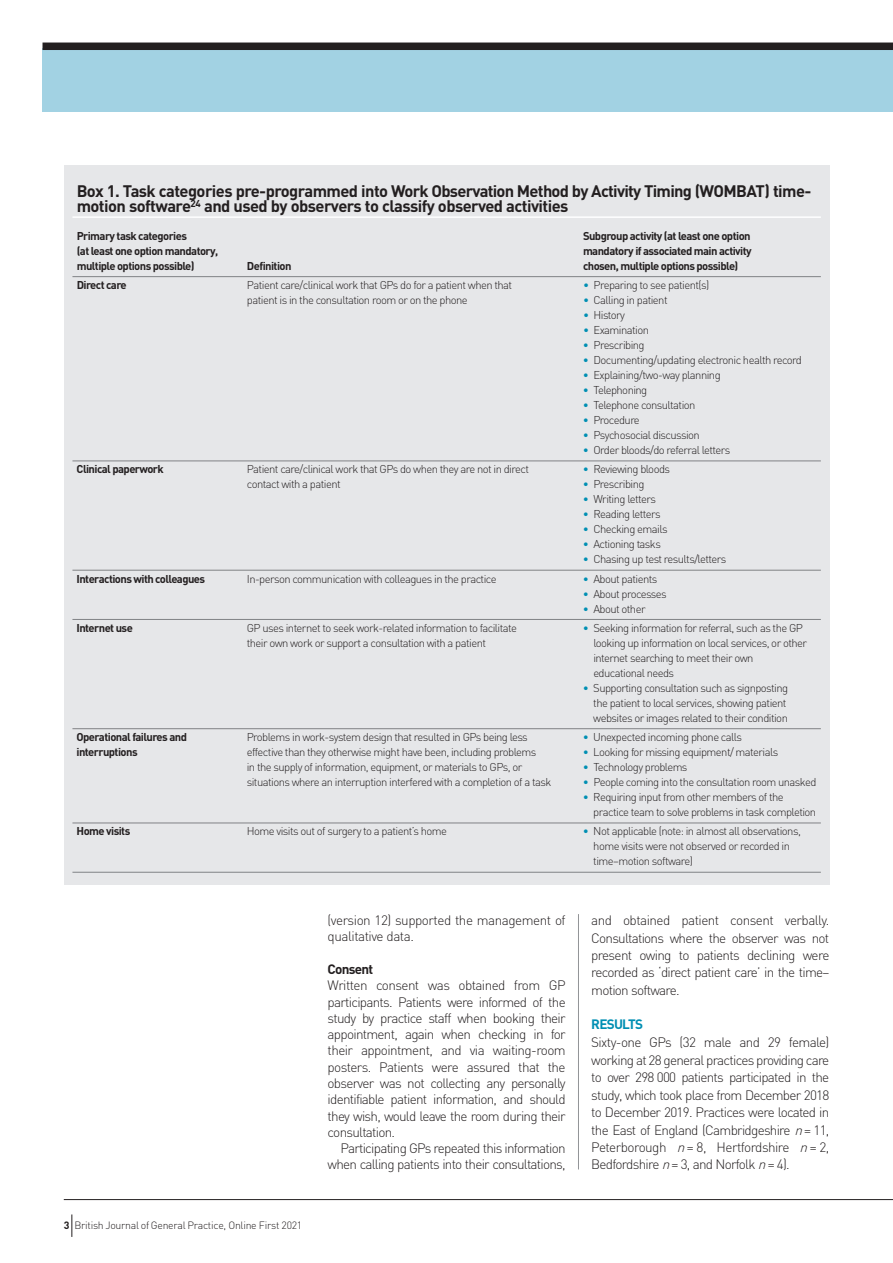
<style>
.page{position:relative;width:893px;height:1263px;background:#fff}
.page>*{position:absolute;margin:0;border:0;box-sizing:border-box;transform-origin:0 0}
.t1{font:700 16.5px/15px "DIN";letter-spacing:-.035em;color:#231f20}
.t2{font:300 13.5px/17.4px "DIN";letter-spacing:-.055em;color:#231f20;text-align:justify}
.t3{font:300 13.5px/16.4px "DIN";letter-spacing:-.035em;color:#231f20}
.t4{font:700 13.5px "DIN";letter-spacing:-.055em;color:#231f20}
.t5{font:700 13.5px "DIN";letter-spacing:-.055em;color:#008fb3}
.t6{font:300 11.25px/15px "DIN";letter-spacing:-.05em;color:#231f20}
.t7{font:700 11.25px "DIN";letter-spacing:-.05em;color:#231f20}
.t8{font:300 10.5px "DIN";letter-spacing:-.025em;color:#231f20}
.s1{color:#008fb3}
.s2{font-weight:700}
.s3{font-style:italic}
</style>
<div class="page">
<div style="left:43px;top:48px;width:850px;height:64px;background:#a2d2e3"></div>
<div style="left:43px;top:43px;width:850px;height:7px;background:#231f20"></div>
<hr style="left:578px;top:914px;width:1px;height:255px;background:#939598">
<hr style="left:64px;top:1199px;width:829px;height:1px;background:#231f20">
<svg style="left:71px;top:1214px;width:1px;height:23px"></svg>
<div style="left:64px;top:165px;width:765px;height:719px;background:#e6e7e9"></div>
<hr style="left:72px;top:216px;width:749px;height:2px;background:#fff">
<hr style="left:72px;top:276px;width:749px;height:1px;background:#808285">
<hr style="left:72px;top:460px;width:749px;height:1px;background:#808285">
<hr style="left:72px;top:570px;width:749px;height:1px;background:#808285">
<hr style="left:72px;top:619px;width:749px;height:1px;background:#808285">
<hr style="left:72px;top:728px;width:749px;height:1px;background:#808285">
<hr style="left:72px;top:822px;width:749px;height:1px;background:#808285">
<hr style="left:72px;top:872px;width:749px;height:1px;background:#808285">
<h1 class="t1" style="left:77px;top:183px;width:736px">Box 1. Task categories pre-programmed into Work Observation Method by Activity Timing (WOMBAT) time&shy;motion software<sup>24</sup> and used by observers to classify observed activities</h1>
<p class="t7" style="left:77px;top:229px;width:112px">Primary task categories</p>
<p class="t7" style="left:583px;top:229px;width:169px">Subgroup activity (at least one option</p>
<p class="t7" style="left:77px;top:244px;width:143px">(at least one option mandatory,</p>
<p class="t7" style="left:583px;top:244px;width:170px">mandatory if associated main activity</p>
<p class="t7" style="left:77px;top:259px;width:119px">multiple options possible)</p>
<p class="t7" style="left:247px;top:259px;width:46px">Definition</p>
<p class="t7" style="left:583px;top:259px;width:157px">chosen, multiple options possible)</p>
<p class="t7" style="left:77px;top:278px;width:52px">Direct care</p>
<p class="t6" style="left:247px;top:278px;width:267px">Patient care/clinical work that GPs do for a patient when that</p>
<p class="t6" style="left:583px;top:278px;width:128px"><span class="s1">•</span> Preparing to see patient(s)</p>
<p class="t6" style="left:247px;top:293px;width:222px">patient is in the consultation room or on the phone</p>
<p class="t6" style="left:583px;top:293px;width:86px"><span class="s1">•</span> Calling in patient</p>
<p class="t6" style="left:583px;top:308px;width:44px"><span class="s1">•</span> History</p>
<p class="t6" style="left:583px;top:323px;width:68px"><span class="s1">•</span> Examination</p>
<p class="t6" style="left:583px;top:338px;width:63px"><span class="s1">•</span> Prescribing</p>
<p class="t6" style="left:583px;top:353px;width:221px"><span class="s1">•</span> Documenting/updating electronic health record</p>
<p class="t6" style="left:583px;top:368px;width:139px"><span class="s1">•</span> Explaining/two-way planning</p>
<p class="t6" style="left:583px;top:383px;width:66px"><span class="s1">•</span> Telephoning</p>
<p class="t6" style="left:583px;top:398px;width:114px"><span class="s1">•</span> Telephone consultation</p>
<p class="t6" style="left:583px;top:413px;width:58px"><span class="s1">•</span> Procedure</p>
<p class="t6" style="left:583px;top:428px;width:118px"><span class="s1">•</span> Psychosocial discussion</p>
<p class="t6" style="left:583px;top:443px;width:149px"><span class="s1">•</span> Order bloods/do referral letters</p>
<p class="t7" style="left:77px;top:462px;width:89px">Clinical paperwork</p>
<p class="t6" style="left:247px;top:462px;width:284px">Patient care/clinical work that GPs do when they are not in direct</p>
<p class="t6" style="left:583px;top:462px;width:89px"><span class="s1">•</span> Reviewing bloods</p>
<p class="t6" style="left:247px;top:477px;width:95px">contact with a patient</p>
<p class="t6" style="left:583px;top:477px;width:63px"><span class="s1">•</span> Prescribing</p>
<p class="t6" style="left:583px;top:492px;width:75px"><span class="s1">•</span> Writing letters</p>
<p class="t6" style="left:583px;top:507px;width:79px"><span class="s1">•</span> Reading letters</p>
<p class="t6" style="left:583px;top:522px;width:86px"><span class="s1">•</span> Checking emails</p>
<p class="t6" style="left:583px;top:537px;width:80px"><span class="s1">•</span> Actioning tasks</p>
<p class="t6" style="left:583px;top:552px;width:145px"><span class="s1">•</span> Chasing up test results/letters</p>
<p class="t7" style="left:77px;top:571px;width:130px">Interactions with colleagues</p>
<p class="t6" style="left:247px;top:571px;width:251px">In-person communication with colleagues in the practice</p>
<p class="t6" style="left:583px;top:571px;width:76px"><span class="s1">•</span> About patients</p>
<p class="t6" style="left:583px;top:586px;width:85px"><span class="s1">•</span> About processes</p>
<p class="t6" style="left:583px;top:601px;width:64px"><span class="s1">•</span> About other</p>
<p class="t7" style="left:77px;top:620px;width:58px">Internet use</p>
<p class="t6" style="left:247px;top:620px;width:272px">GP uses internet to seek work-related information to facilitate</p>
<p class="t6" style="left:583px;top:620px;width:222px"><span class="s1">•</span> Seeking information for referral, such as the GP</p>
<p class="t6" style="left:247px;top:635px;width:241px">their own work or support a consultation with a patient</p>
<p class="t6" style="left:593px;top:635px;width:215px">looking up information on local services, or other internet searching to meet their own educational needs</p>
<p class="t6" style="left:593px;top:680px;width:196px;text-indent:-10px"><span class="s1">•</span> Supporting consultation such as signposting the patient to local services, showing patient websites or images related to their condition</p>
<p class="t7" style="left:77px;top:730px;width:112px">Operational failures and</p>
<p class="t6" style="left:247px;top:729px;width:282px">Problems in work-system design that resulted in GPs being less</p>
<p class="t6" style="left:583px;top:729px;width:161px"><span class="s1">•</span> Unexpected incoming phone calls</p>
<p class="t7" style="left:77px;top:745px;width:63px">interruptions</p>
<p class="t6" style="left:247px;top:744px;width:291px">effective than they otherwise might have been, including problems</p>
<p class="t6" style="left:583px;top:744px;width:197px"><span class="s1">•</span> Looking for missing equipment/ materials</p>
<p class="t6" style="left:247px;top:759px;width:277px">in the supply of information, equipment, or materials to GPs, or</p>
<p class="t6" style="left:583px;top:759px;width:106px"><span class="s1">•</span> Technology problems</p>
<p class="t6" style="left:247px;top:774px;width:306px">situations where an interruption interfered with a completion of a task</p>
<p class="t6" style="left:583px;top:774px;width:235px"><span class="s1">•</span> People coming into the consultation room unasked</p>
<p class="t6" style="left:593px;top:789px;width:224px;text-indent:-10px"><span class="s1">•</span> Requiring input from other members of the practice team to solve problems in task completion</p>
<p class="t7" style="left:77px;top:824px;width:55px">Home visits</p>
<p class="t6" style="left:247px;top:824px;width:202px">Home visits out of surgery to a patient’s home</p>
<p class="t6" style="left:593px;top:824px;width:209px;text-indent:-10px"><span class="s1">•</span> Not applicable (note: in almost all observations, home visits were not observed or recorded in time–motion software)</p>
<p class="t8" style="left:64px;top:1219px;width:240px"><span class="s2">3</span> British Journal of General Practice, Online First 2021</p>
<p class="t3" style="left:328px;top:912px;width:240px">(version 12) supported the management of qualitative data.</p>
<p class="t4" style="left:328px;top:960px;width:47px">Consent</p>
<p class="t2" style="left:328px;top:977px;width:240px;line-height:16.4px">Written consent was obtained from GP participants. Patients were informed of the study by practice staff when booking their appointment, again when checking in for their appointment, and via waiting-room posters. Patients were assured that the observer was not collecting any personally identifiable patient information, and should they wish, would leave the room during their consultation.</p>
<p class="t2" style="left:328px;top:1140px;width:240px;line-height:16.4px;text-align:right">Participating GPs repeated this information when calling patients into their consultations,</p>
<p class="t2" style="left:591px;top:911px;width:240px">and obtained patient consent verbally.<br>Consultations where the observer was not present owing to patients declining were recorded as ‘direct patient care’ in the time– motion software.</p>
<p class="t5" style="left:591px;top:1015px;width:53px">RESULTS</p>
<p class="t2" style="left:591px;top:1034px;width:240px">Sixty-one GPs (32 male and 29 female) working at 28 general practices providing care to over 298 000 patients participated in the study, which took place from December 2018 to December 2019. Practices were located in the East of England (Cambridgeshire <span class="s3">n</span>= 11, Peterborough <span class="s3">n</span>= 8, Hertfordshire <span class="s3">n</span>= 2, Bedfordshire <span class="s3">n</span>= 3, and Norfolk <span class="s3">n</span>= 4).</p>
</div>
